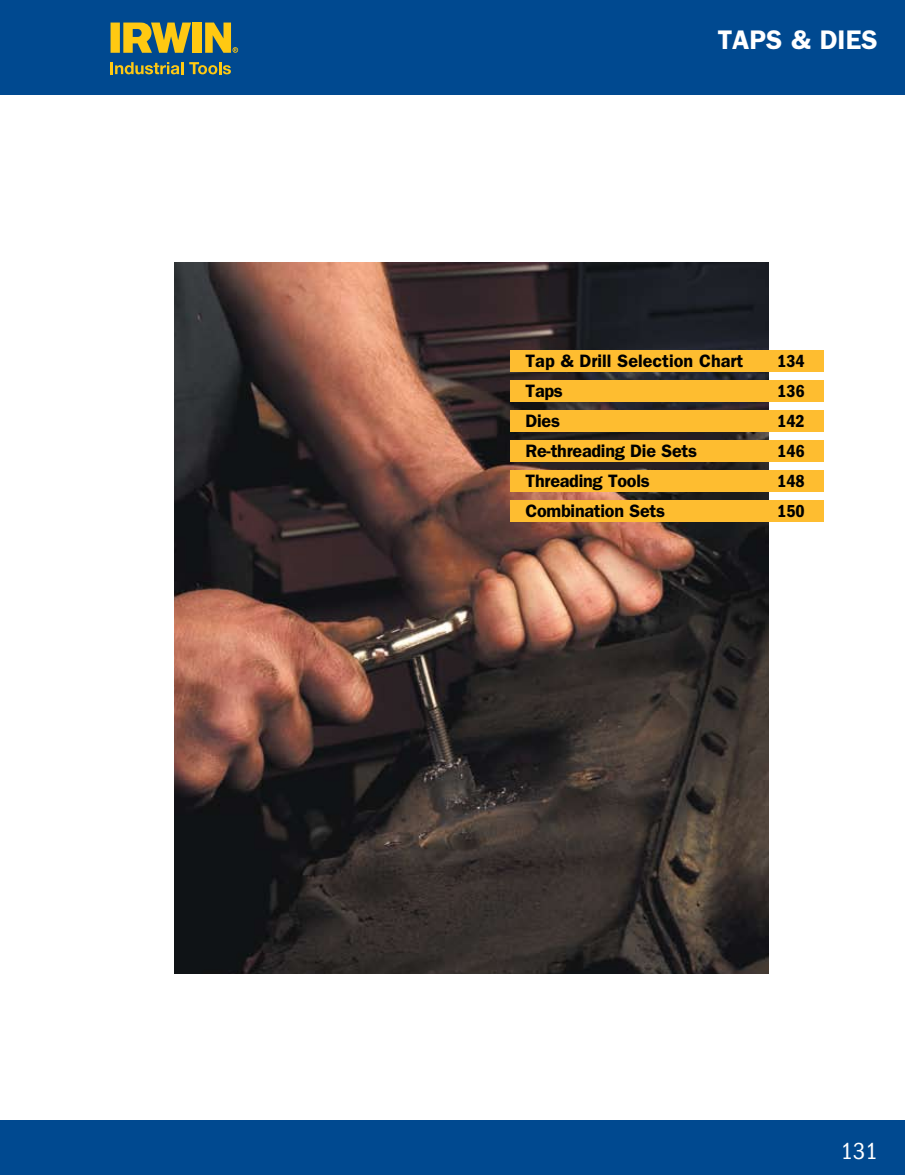
<style>
.page{position:relative;width:905px;height:1175px;background:#fff}
.page>*{position:absolute;margin:0;border:0;box-sizing:border-box;transform-origin:0 0}
.t1{font:600 27px "ITC Franklin Gothic Std";color:#fff}
.t2{font:condensed 24px "ITC Franklin Gothic Std";color:#fff}
.t3{font:600 18px "ITC Franklin Gothic Std";letter-spacing:-.015em;color:#000}
.t4{font:18px "ITC Franklin Gothic Std Dm Cd";color:#000}
</style>
<div class="page">
<img style="left:174px;top:263px;width:594px;height:710px">
<div style="left:0;top:1120px;width:904px;height:54px;background:#004990"></div>
<div style="left:0;top:0;width:904px;height:94px;background:#004990"></div>
<div style="left:110px;top:23px;width:10px;height:30px;background:#ffc912"></div>
<div style="left:192px;top:23px;width:10px;height:30px;background:#ffc912"></div>
<svg style="left:205px;top:23px;width:33px;height:30px"></svg>
<svg style="left:123px;top:23px;width:68px;height:30px"></svg>
<svg style="left:110px;top:62px;width:73px;height:12px"></svg>
<svg style="left:189px;top:62px;width:42px;height:12px"></svg>
<div style="left:510px;top:350px;width:314px;height:22px;background:#febd30"></div>
<div style="left:510px;top:380px;width:314px;height:22px;background:#febd30"></div>
<div style="left:510px;top:410px;width:314px;height:22px;background:#febd30"></div>
<div style="left:510px;top:440px;width:314px;height:22px;background:#febd30"></div>
<div style="left:510px;top:470px;width:314px;height:22px;background:#febd30"></div>
<div style="left:510px;top:500px;width:314px;height:21px;background:#febd30"></div>
<div style="left:35px;top:102px;width:54px;height:55px;border:1px solid #fff;border-radius:50%"></div>
<div style="left:40px;top:338px;width:41px;height:41px;border:1px solid #fff;border-radius:50%"></div>
<div style="left:40px;top:567px;width:41px;height:41px;border:1px solid #fff;border-radius:50%"></div>
<div style="left:40px;top:797px;width:41px;height:41px;border:1px solid #fff;border-radius:50%"></div>
<div style="left:35px;top:1020px;width:54px;height:55px;border:1px solid #fff;border-radius:50%"></div>
<h1 class="t1" style="left:717px;top:23px;width:161px">taps &amp; dies</h1>
<p class="t3" style="left:525px;top:350px;width:219px">Tap &amp; Drill Selection Chart</p>
<p class="t4" style="left:777px;top:351px;width:29px">134</p>
<p class="t3" style="left:525px;top:380px;width:39px">Taps</p>
<p class="t4" style="left:777px;top:381px;width:29px">136</p>
<p class="t3" style="left:525px;top:410px;width:36px">Dies</p>
<p class="t4" style="left:777px;top:411px;width:29px">142</p>
<p class="t3" style="left:525px;top:440px;width:173px">Re-threading Die Sets</p>
<p class="t4" style="left:777px;top:441px;width:29px">146</p>
<p class="t3" style="left:525px;top:470px;width:126px">Threading Tools</p>
<p class="t4" style="left:777px;top:471px;width:29px">148</p>
<p class="t3" style="left:525px;top:500px;width:141px">Combination Sets</p>
<p class="t4" style="left:777px;top:501px;width:29px">150</p>
<h2 class="t2" style="left:840px;top:1137px;width:38px">131</h2>
</div>
